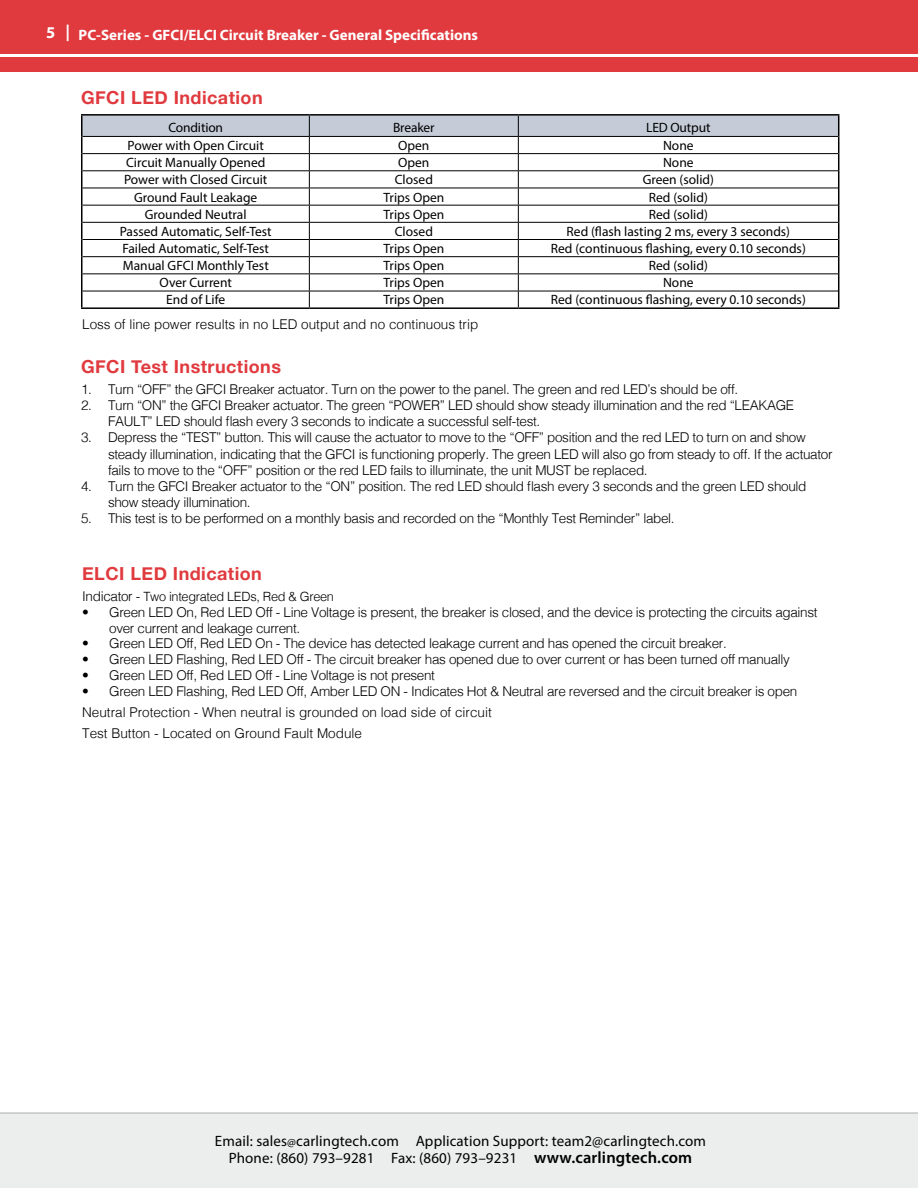
<style>
.page{position:relative;width:918px;height:1188px;background:#fff}
.page>*{position:absolute;margin:0;border:0;box-sizing:border-box;transform-origin:0 0}
.t1{font:700 18px "Helvetica Neue";letter-spacing:.025em;color:#e03a3e}
.t2{font:15px/16.8px "Myriad Pro";letter-spacing:.01em;color:#000;text-align:center}
.t3{font:700 15px "Myriad Pro";color:#fff}
.t4{font:300 13.5px/16.2px "Helvetica";letter-spacing:-.025em;color:#000}
.t5{font:13.5px "Myriad Pro";color:#000}
.t6{font:300 13.5px/21px "Helvetica";color:#000}
.t7{font:300 12.75px "Helvetica";letter-spacing:-.025em;color:#000}
.s1{font-size:16.5px}
.s2{font-size:13.5px}
.s3{font-size:12px}
.s4{font-weight:600;font-size:16.5px}
</style>
<div class="page">
<div style="left:0;top:1112px;width:918px;height:76px;background:#eceded"></div>
<hr style="left:0;top:1112px;width:918px;height:2px;background:#c7c8ca">
<div style="left:0;top:57px;width:918px;height:15px;background:#e13a3e"></div>
<div style="left:0;top:0;width:918px;height:54px;background:#e13a3e"></div>
<hr style="left:81px;top:114px;width:228px;height:2px;background:#000">
<hr style="left:309px;top:114px;width:209px;height:2px;background:#000">
<hr style="left:518px;top:114px;width:321px;height:2px;background:#000">
<svg style="left:81px;top:115px;width:758px;height:192px"></svg>
<hr style="left:81px;top:307px;width:228px;height:2px;background:#000">
<hr style="left:309px;top:307px;width:209px;height:2px;background:#000">
<hr style="left:518px;top:307px;width:321px;height:2px;background:#000">
<p class="t3" style="left:46px;top:25px;width:433px"><span class="s1">5 </span><sup>|</sup> PC-Series - GFCI/ELCI Circuit Breaker - General Specifications</p>
<h1 class="t1" style="left:81px;top:83px;width:183px">GFCI LED Indication</h1>
<p class="t5" style="left:168px;top:119px;width:56px">Condition</p>
<p class="t5" style="left:393px;top:119px;width:43px">Breaker</p>
<p class="t5" style="left:646px;top:119px;width:66px">LED Output</p>
<p class="t5" style="left:128px;top:137px;width:138px">Power with Open Circuit</p>
<p class="t5" style="left:398px;top:137px;width:33px">Open</p>
<p class="t5" style="left:663px;top:137px;width:32px">None</p>
<p class="t5" style="left:126px;top:154px;width:141px">Circuit Manually Opened</p>
<p class="t5" style="left:398px;top:154px;width:33px">Open</p>
<p class="t5" style="left:663px;top:154px;width:32px">None</p>
<p class="t5" style="left:124px;top:172px;width:145px">Power with Closed Circuit</p>
<p class="t5" style="left:395px;top:172px;width:40px">Closed</p>
<p class="t5" style="left:643px;top:172px;width:73px">Green (solid)</p>
<p class="t5" style="left:134px;top:189px;width:125px">Ground Fault Leakage</p>
<p class="t5" style="left:383px;top:189px;width:62px">Trips Open</p>
<p class="t5" style="left:649px;top:189px;width:60px">Red (solid)</p>
<p class="t5" style="left:145px;top:206px;width:103px">Grounded Neutral</p>
<p class="t5" style="left:383px;top:206px;width:62px">Trips Open</p>
<p class="t5" style="left:649px;top:206px;width:60px">Red (solid)</p>
<p class="t5" style="left:120px;top:223px;width:153px">Passed Automatic, Self-Test</p>
<p class="t5" style="left:395px;top:223px;width:40px">Closed</p>
<p class="t5" style="left:567px;top:223px;width:225px">Red (flash lasting 2 ms, every 3 seconds)</p>
<p class="t5" style="left:122px;top:240px;width:148px">Failed Automatic, Self-Test</p>
<p class="t5" style="left:383px;top:240px;width:62px">Trips Open</p>
<p class="t5" style="left:551px;top:240px;width:256px">Red (continuous flashing, every 0.10 seconds)</p>
<p class="t5" style="left:123px;top:257px;width:148px">Manual GFCI Monthly Test</p>
<p class="t5" style="left:383px;top:257px;width:62px">Trips Open</p>
<p class="t5" style="left:649px;top:257px;width:60px">Red (solid)</p>
<p class="t5" style="left:160px;top:275px;width:74px">Over Current</p>
<p class="t5" style="left:383px;top:275px;width:62px">Trips Open</p>
<p class="t5" style="left:663px;top:275px;width:32px">None</p>
<p class="t5" style="left:166px;top:292px;width:60px">End of Life</p>
<p class="t5" style="left:383px;top:292px;width:62px">Trips Open</p>
<p class="t5" style="left:551px;top:292px;width:256px">Red (continuous flashing, every 0.10 seconds)</p>
<p class="t6" style="left:82px;top:313px;width:398px">Loss of line power results in no LED output and no continuous trip</p>
<h1 class="t1" style="left:81px;top:352px;width:202px">GFCI Test Instructions</h1>
<p class="t4" style="left:81px;top:380px;width:659px">1. Turn “OFF” the GFCI Breaker actuator. Turn on the power to the panel. The green and red LED’s should be off.</p>
<p class="t4" style="left:108px;top:396px;width:688px;text-indent:-27px">2. Turn “ON” the GFCI Breaker actuator. The green “POWER” LED should show steady illumination and the red “LEAKAGE<br>FAULT” LED should flash every 3 seconds to indicate a successful self-test.</p>
<p class="t4" style="left:108px;top:429px;width:726px;text-indent:-27px">3. Depress the “TEST” button. This will cause the actuator to move to the “OFF” position and the red LED to turn on and show steady illumination, indicating that the GFCI is functioning properly. The green LED will also go from steady to off. If the actuator fails to move to the “OFF” position or the red LED fails to illuminate, the unit MUST be replaced.</p>
<p class="t4" style="left:108px;top:477px;width:700px;text-indent:-27px">4. Turn the GFCI Breaker actuator to the “ON” position. The red LED should flash every 3 seconds and the green LED should show steady illumination.</p>
<p class="t4" style="left:81px;top:510px;width:595px">5. This test is to be performed on a monthly basis and recorded on the “Monthly Test Reminder” label.</p>
<h1 class="t1" style="left:82px;top:560px;width:181px">ELCI LED Indication</h1>
<p class="t7" style="left:82px;top:586px;width:253px"><span class="s2">Indicator -</span> Two integrated LEDs, Red &amp; Green</p>
<p class="t4" style="left:109px;top:603px;width:710px;line-height:15.8px;text-indent:-27px">• Green LED On, Red LED Off - Line Voltage is present, the breaker is closed, and the device is protecting the circuits against over current and leakage current.</p>
<p class="t4" style="left:82px;top:635px;width:646px">• Green LED Off, Red LED On - The device has detected leakage current and has opened the circuit breaker.</p>
<p class="t4" style="left:82px;top:650px;width:709px">• Green LED Flashing, Red LED Off - The circuit breaker has opened due to over current or has been turned off manually</p>
<p class="t4" style="left:82px;top:666px;width:354px">• Green LED Off, Red LED Off - Line Voltage is not present</p>
<p class="t6" style="left:82px;top:679px;width:717px">• Green LED Flashing, Red LED Off, Amber LED ON - Indicates Hot &amp; Neutral are reversed and the circuit breaker is open<br>Neutral Protection - When neutral is grounded on load side of circuit<br>Test Button - Located on Ground Fault Module</p>
<p class="t2" style="left:215px;top:1132px;width:493px">Email: sales<span class="s3">@</span>carlingtech.com Application Support: team2@carlingtech.com<br>Phone: (860) 793–9281 Fax: (860) 793–9231 <span class="s4">www.carlingtech.com</span></p>
</div>
